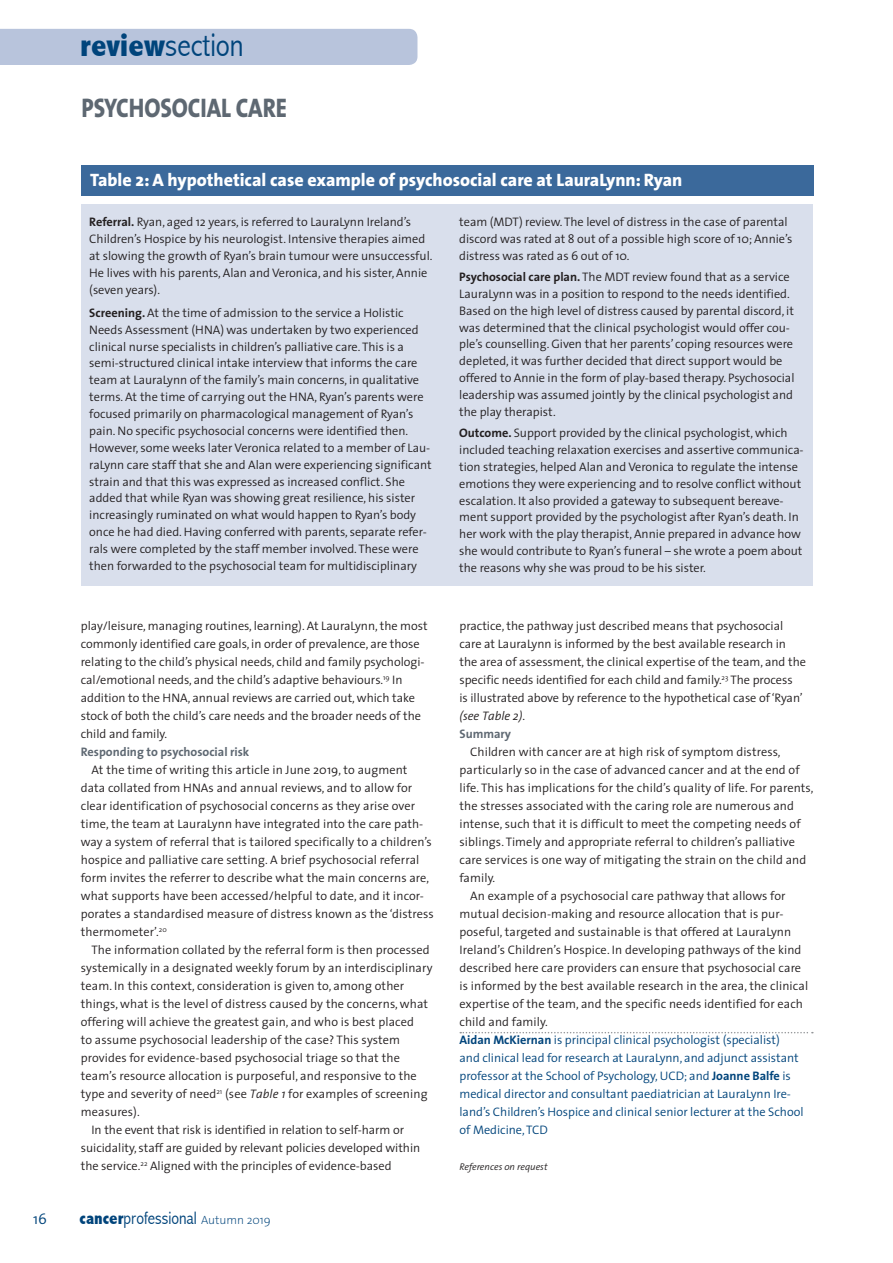
<style>
.page{position:relative;width:893px;height:1263px;background:#fff}
.page>*{position:absolute;margin:0;border:0;box-sizing:border-box;transform-origin:0 0}
.t1{font:300 condensed 33px "Abadi";color:#00447b}
.Review_small_headlin{font:800 27px "The Sans";letter-spacing:-.005em;color:#5e6872;scale:.85 1}
.Table_heads_new{font:800 18px "The Sans";color:#fff}
.Page_number_style{font:300 condensed 18px "Abadi";color:#00447b}
.Page_number_style-2{font:300 15px "The Sans";color:#00447b}
.Body_Text{font:300 12.3px/18px "The Sans";letter-spacing:.01em;color:#231f20}
.Table_text{font:300 12.3px/16.8px "The Sans";color:#231f20}
.Job_title_end{font:300 12.3px/18px "The Sans";color:#00447b}
.Crosshead{font:700 12.3px "The Sans";color:#5e6872}
.Referencecs{font:italic 300 9.75px "The Sans";color:#231f20}
.s1{font-weight:800}
.s2{font-weight:700}
.s3{font-style:italic}
.s4{font-family:"The Sans";font-weight:200;font-stretch:normal;font-size:12px}
</style>
<div class="page">
<svg style="left:460px;top:1032px;width:353px;height:1px"></svg>
<div style="left:0;top:29px;width:417px;height:36px;background:#b8c4dc"></div>
<div style="left:82px;top:165px;width:732px;height:30px;background:#3b699b"></div>
<div style="left:81px;top:204px;width:731px;height:382px;background:#d9dfec"></div>
<p class="t1" style="left:80px;top:26px;width:165px"><span class="s1">review</span>section</p>
<p class="Review_small_headlin" style="left:82px;top:85px;width:243px">PSYCHOSOCIAL CARE</p>
<p class="Table_heads_new" style="left:90px;top:165px;width:594px">Table 2: A hypothetical case example of psychosocial care at LauraLynn: Ryan</p>
<p class="Table_text" style="left:89px;top:213px;width:345px"><span class="s2">Referral.</span> Ryan, aged 12 years, is referred to LauraLynn Ireland’s Children’s Hospice by his neurologist. Intensive therapies aimed at slowing the growth of Ryan’s brain tumour were unsuccessful.<br>He lives with his parents, Alan and Veronica, and his sister, Annie (seven years).</p>
<p class="Table_text" style="left:89px;top:304px;width:344px"><span class="s2">Screening.</span> At the time of admission to the service a Holistic Needs Assessment (HNA) was undertaken by two experienced clinical nurse specialists in children’s palliative care. This is a semi-structured clinical intake interview that informs the care team at LauraLynn of the family’s main concerns, in qualitative terms. At the time of carrying out the HNA, Ryan’s parents were focused primarily on pharmacological management of Ryan’s pain. No specific psychosocial concerns were identified then.<br>However, some weeks later Veronica related to a member of Lau&shy;raLynn care staff that she and Alan were experiencing significant strain and that this was expressed as increased conflict. She added that while Ryan was showing great resilience, his sister increasingly ruminated on what would happen to Ryan’s body once he had died. Having conferred with parents, separate refer&shy;rals were completed by the staff member involved. These were then forwarded to the psychosocial team for multidisciplinary</p>
<p class="Table_text" style="left:459px;top:213px;width:335px">team (MDT) review. The level of distress in the case of parental discord was rated at 8 out of a possible high score of 10; Annie’s distress was rated as 6 out of 10.</p>
<p class="Table_text" style="left:459px;top:268px;width:337px"><span class="s2">Psychosocial care plan.</span> The MDT review found that as a service LauraLynn was in a position to respond to the needs identified.<br>Based on the high level of distress caused by parental discord, it was determined that the clinical psychologist would offer cou&shy;ple’s counselling. Given that her parents’ coping resources were depleted, it was further decided that direct support would be offered to Annie in the form of play-based therapy. Psychosocial leadership was assumed jointly by the clinical psychologist and the play therapist.</p>
<p class="Table_text" style="left:459px;top:424px;width:346px"><span class="s2">Outcome.</span> Support provided by the clinical psychologist, which included teaching relaxation exercises and assertive communica&shy;tion strategies, helped Alan and Veronica to regulate the intense emotions they were experiencing and to resolve conflict without escalation. It also provided a gateway to subsequent bereave&shy;ment support provided by the psychologist after Ryan’s death. In her work with the play therapist, Annie prepared in advance how she would contribute to Ryan’s funeral – she wrote a poem about the reasons why she was proud to be his sister.</p>
<p class="Body_Text" style="left:81px;top:616px;width:348px">play/leisure, managing routines, learning). At LauraLynn, the most commonly identified care goals, in order of prevalence, are those relating to the child’s physical needs, child and family psychologi&shy;cal/emotional needs, and the child’s adaptive behaviours.<sup>19</sup> In addition to the HNA, annual reviews are carried out, which take stock of both the child’s care needs and the broader needs of the child and family.</p>
<p class="Crosshead" style="left:81px;top:741px;width:170px">Responding to psychosocial risk</p>
<p class="Body_Text" style="left:81px;top:760px;width:355px;text-indent:11px">At the time of writing this article in June 2019, to augment data collated from HNAs and annual reviews, and to allow for clear identification of psychosocial concerns as they arise over time, the team at LauraLynn have integrated into the care path&shy;way a system of referral that is tailored specifically to a children’s hospice and palliative care setting. A brief psychosocial referral form invites the referrer to describe what the main concerns are, what supports have been accessed/helpful to date, and it incor&shy;porates a standardised measure of distress known as the ‘distress thermometer’.<sup>20</sup></p>
<p class="Body_Text" style="left:81px;top:940px;width:353px;text-indent:11px">The information collated by the referral form is then processed systemically in a designated weekly forum by an interdisciplinary team. In this context, consideration is given to, among other things, what is the level of distress caused by the concerns, what offering will achieve the greatest gain, and who is best placed<br>to assume psychosocial leadership of the case? This system provides for evidence-based psychosocial triage so that the team’s resource allocation is purposeful, and responsive to the type and severity of need<sup>21</sup> (see <span class="s3">Table 1</span> for examples of screening measures).</p>
<p class="Body_Text" style="left:81px;top:1120px;width:341px;text-indent:11px">In the event that risk is identified in relation to self-harm or suicidality, staff are guided by relevant policies developed within the service.<sup>22</sup> Aligned with the principles of evidence-based</p>
<p class="Page_number_style-2" style="left:33px;top:1207px;width:15px">16</p>
<p class="Page_number_style" style="left:80px;top:1208px;width:193px"><span class="s1">cancer</span>professional <span class="s4">Autumn 2019</span></p>
<p class="Body_Text" style="left:459px;top:616px;width:348px">practice, the pathway just described means that psychosocial care at LauraLynn is informed by the best available research in the area of assessment, the clinical expertise of the team, and the specific needs identified for each child and family.<sup>23</sup> The process<br>is illustrated above by reference to the hypothetical case of ‘Ryan’ <span class="s3">(see Table 2)</span>.</p>
<p class="Crosshead" style="left:459px;top:723px;width:53px">Summary</p>
<p class="Body_Text" style="left:459px;top:742px;width:355px;text-indent:11px">Children with cancer are at high risk of symptom distress, particularly so in the case of advanced cancer and at the end of life. This has implications for the child’s quality of life. For parents, the stresses associated with the caring role are numerous and intense, such that it is difficult to meet the competing needs of siblings. Timely and appropriate referral to children’s palliative care services is one way of mitigating the strain on the child and family.</p>
<p class="Body_Text" style="left:459px;top:886px;width:350px;text-indent:11px">An example of a psychosocial care pathway that allows for mutual decision-making and resource allocation that is pur&shy;poseful, targeted and sustainable is that offered at LauraLynn Ireland’s Children’s Hospice. In developing pathways of the kind described here care providers can ensure that psychosocial care is informed by the best available research in the area, the clinical expertise of the team, and the specific needs identified for each child and family.</p>
<p class="Job_title_end" style="left:459px;top:1030px;width:346px"><span class="s2">Aidan McKiernan</span> is principal clinical psychologist (specialist)<br>and clinical lead for research at LauraLynn, and adjunct assistant professor at the School of Psychology, UCD; and <span class="s2">Joanne Balfe</span> is medical director and consultant paediatrician at LauraLynn Ire&shy;land’s Children’s Hospice and clinical senior lecturer at the School of Medicine, TCD</p>
<p class="Referencecs" style="left:459px;top:1158px;width:90px">References on request</p>
</div>
